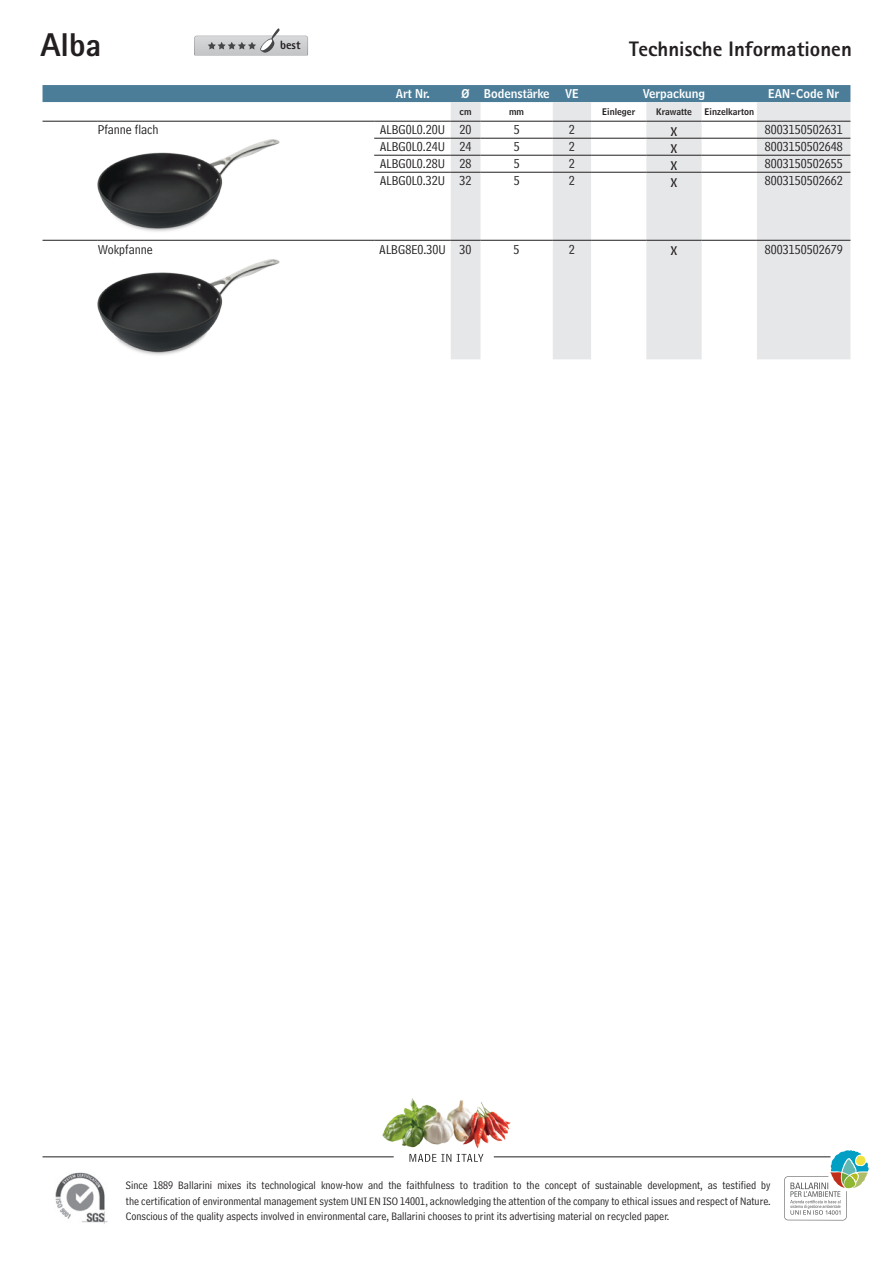
<style>
.page{position:relative;width:893px;height:1263px;background:#fff}
.page>*{position:absolute;margin:0;border:0;box-sizing:border-box;transform-origin:0 0}
.t1{font:800 33px "Rotis Sans Serif";color:#231f20}
.t2{font:800 21px "Rotis Sans Serif";color:#231f20}
.t3{font:18px "Bell Centennial Std Address";color:#231f20}
.t4{font:13.5px "Bell Centennial Std Address";color:#231f20}
.t5{font:12px "Bell Centennial Std Name Num";color:#fff}
.t6{font:800 12px "Rotis Sans Serif";color:#231f20}
.t7{font:11.4px/15.8px "Bell Centennial Std Address";color:#231f20;text-align:justify}
.t8{font:9px "Bell Centennial Std Name Num";color:#231f20}
</style>
<div class="page">
<img style="left:55px;top:1172px;width:53px;height:52px">
<svg style="left:784px;top:1150px;width:85px;height:70px"></svg>
<hr style="left:43px;top:1156px;width:351px;height:1px;background:#231f20">
<hr style="left:494px;top:1156px;width:336px;height:1px;background:#231f20">
<img style="left:379px;top:1098px;width:134px;height:60px">
<svg style="left:409px;top:1154px;width:74px;height:8px"></svg>
<div style="left:43px;top:85px;width:807px;height:17px;background:#4b7d98"></div>
<svg style="left:451px;top:102px;width:399px;height:257px;fill:#e6e7e9"></svg>
<hr style="left:98px;top:121px;width:276px;height:1px;background:#231f20">
<hr style="left:98px;top:240px;width:276px;height:1px;background:#231f20">
<hr style="left:43px;top:121px;width:55px;height:1px;background:#231f20">
<hr style="left:43px;top:240px;width:55px;height:1px;background:#231f20">
<hr style="left:374px;top:121px;width:77px;height:1px;background:#231f20">
<svg style="left:451px;top:121px;width:29px;height:1px"></svg>
<hr style="left:480px;top:121px;width:73px;height:1px;background:#231f20">
<hr style="left:553px;top:121px;width:38px;height:1px;background:#231f20">
<hr style="left:591px;top:121px;width:55px;height:1px;background:#231f20">
<hr style="left:646px;top:121px;width:56px;height:1px;background:#231f20">
<hr style="left:702px;top:121px;width:55px;height:1px;background:#231f20">
<hr style="left:757px;top:121px;width:93px;height:1px;background:#231f20">
<hr style="left:374px;top:240px;width:77px;height:1px;background:#231f20">
<svg style="left:451px;top:240px;width:29px;height:1px"></svg>
<hr style="left:480px;top:240px;width:73px;height:1px;background:#231f20">
<hr style="left:553px;top:240px;width:38px;height:1px;background:#231f20">
<hr style="left:591px;top:240px;width:55px;height:1px;background:#231f20">
<hr style="left:646px;top:240px;width:56px;height:1px;background:#231f20">
<hr style="left:702px;top:240px;width:55px;height:1px;background:#231f20">
<hr style="left:757px;top:240px;width:93px;height:1px;background:#231f20">
<hr style="left:374px;top:155px;width:77px;height:1px;background:#231f20">
<svg style="left:451px;top:155px;width:29px;height:1px"></svg>
<hr style="left:480px;top:155px;width:73px;height:1px;background:#231f20">
<hr style="left:553px;top:155px;width:38px;height:1px;background:#231f20">
<hr style="left:591px;top:155px;width:55px;height:1px;background:#231f20">
<hr style="left:646px;top:155px;width:56px;height:1px;background:#231f20">
<hr style="left:702px;top:155px;width:55px;height:1px;background:#231f20">
<hr style="left:757px;top:155px;width:93px;height:1px;background:#231f20">
<hr style="left:374px;top:138px;width:77px;height:1px;background:#231f20">
<svg style="left:451px;top:138px;width:29px;height:1px"></svg>
<hr style="left:480px;top:138px;width:73px;height:1px;background:#231f20">
<hr style="left:553px;top:138px;width:38px;height:1px;background:#231f20">
<hr style="left:591px;top:138px;width:55px;height:1px;background:#231f20">
<hr style="left:646px;top:138px;width:56px;height:1px;background:#231f20">
<hr style="left:702px;top:138px;width:55px;height:1px;background:#231f20">
<hr style="left:757px;top:138px;width:93px;height:1px;background:#231f20">
<hr style="left:374px;top:172px;width:77px;height:1px;background:#231f20">
<svg style="left:451px;top:172px;width:29px;height:1px"></svg>
<hr style="left:480px;top:172px;width:73px;height:1px;background:#231f20">
<hr style="left:553px;top:172px;width:38px;height:1px;background:#231f20">
<hr style="left:591px;top:172px;width:55px;height:1px;background:#231f20">
<hr style="left:646px;top:172px;width:56px;height:1px;background:#231f20">
<hr style="left:702px;top:172px;width:55px;height:1px;background:#231f20">
<hr style="left:757px;top:172px;width:93px;height:1px;background:#231f20">
<img style="left:97px;top:139px;width:183px;height:93px">
<img style="left:97px;top:259px;width:183px;height:96px">
<svg style="left:194px;top:28px;width:114px;height:27px"></svg>
<h1 class="t1" style="left:40px;top:23px;width:63px">Alba</h1>
<p class="t6" style="left:280px;top:37px;width:22px">best</p>
<h2 class="t2" style="left:629px;top:35px;width:224px">Technische Informationen</h2>
<p class="t5" style="left:396px;top:86px;width:35px">Art Nr.</p>
<p class="t5" style="left:462px;top:86px;width:89px">Ø Bodenstärke</p>
<p class="t5" style="left:565px;top:86px;width:15px">VE</p>
<p class="t5" style="left:643px;top:86px;width:64px">Verpackung</p>
<p class="t5" style="left:768px;top:86px;width:73px">EAN-Code Nr</p>
<p class="t8" style="left:460px;top:106px;width:13px">cm</p>
<p class="t8" style="left:509px;top:106px;width:16px">mm</p>
<p class="t8" style="left:602px;top:106px;width:35px">Einleger</p>
<p class="t8" style="left:656px;top:106px;width:37px">Krawatte</p>
<p class="t8" style="left:704px;top:106px;width:51px">Einzelkarton</p>
<p class="t4" style="left:98px;top:122px;width:62px">Pfanne flach</p>
<p class="t4" style="left:380px;top:122px;width:93px">ALBG0L0.20U 20</p>
<p class="t4" style="left:514px;top:122px;width:7px">5</p>
<p class="t4" style="left:569px;top:122px;width:7px">2</p>
<h3 class="t3" style="left:670px;top:120px;width:9px">x</h3>
<p class="t4" style="left:765px;top:122px;width:79px">8003150502631</p>
<p class="t4" style="left:380px;top:139px;width:93px">ALBG0L0.24U 24</p>
<p class="t4" style="left:514px;top:139px;width:7px">5</p>
<p class="t4" style="left:569px;top:139px;width:7px">2</p>
<h3 class="t3" style="left:670px;top:136px;width:9px">x</h3>
<p class="t4" style="left:765px;top:139px;width:79px">8003150502648</p>
<p class="t4" style="left:380px;top:156px;width:93px">ALBG0L0.28U 28</p>
<p class="t4" style="left:514px;top:156px;width:7px">5</p>
<p class="t4" style="left:569px;top:156px;width:7px">2</p>
<h3 class="t3" style="left:670px;top:153px;width:9px">x</h3>
<p class="t4" style="left:765px;top:156px;width:79px">8003150502655</p>
<p class="t4" style="left:380px;top:173px;width:93px">ALBG0L0.32U 32</p>
<p class="t4" style="left:514px;top:173px;width:7px">5</p>
<p class="t4" style="left:569px;top:173px;width:7px">2</p>
<h3 class="t3" style="left:670px;top:171px;width:9px">x</h3>
<p class="t4" style="left:765px;top:173px;width:79px">8003150502662</p>
<p class="t4" style="left:98px;top:241px;width:56px">Wokpfanne</p>
<p class="t4" style="left:379px;top:241px;width:94px">ALBG8E0.30U 30</p>
<p class="t4" style="left:514px;top:241px;width:7px">5</p>
<p class="t4" style="left:569px;top:241px;width:7px">2</p>
<h3 class="t3" style="left:670px;top:239px;width:9px">x</h3>
<p class="t4" style="left:765px;top:241px;width:79px">8003150502679</p>
<p class="t7" style="left:126px;top:1177px;width:646px">Since 1889 Ballarini mixes its technological know-how and the faithfulness to tradition to the concept of sustainable development, as testified by the certification of environmental management system UNI EN ISO 14001, acknowledging the attention of the company to ethical issues and respect of Nature.<br>Conscious of the quality aspects involved in environmental care, Ballarini chooses to print its advertising material on recycled paper.</p>
</div>
